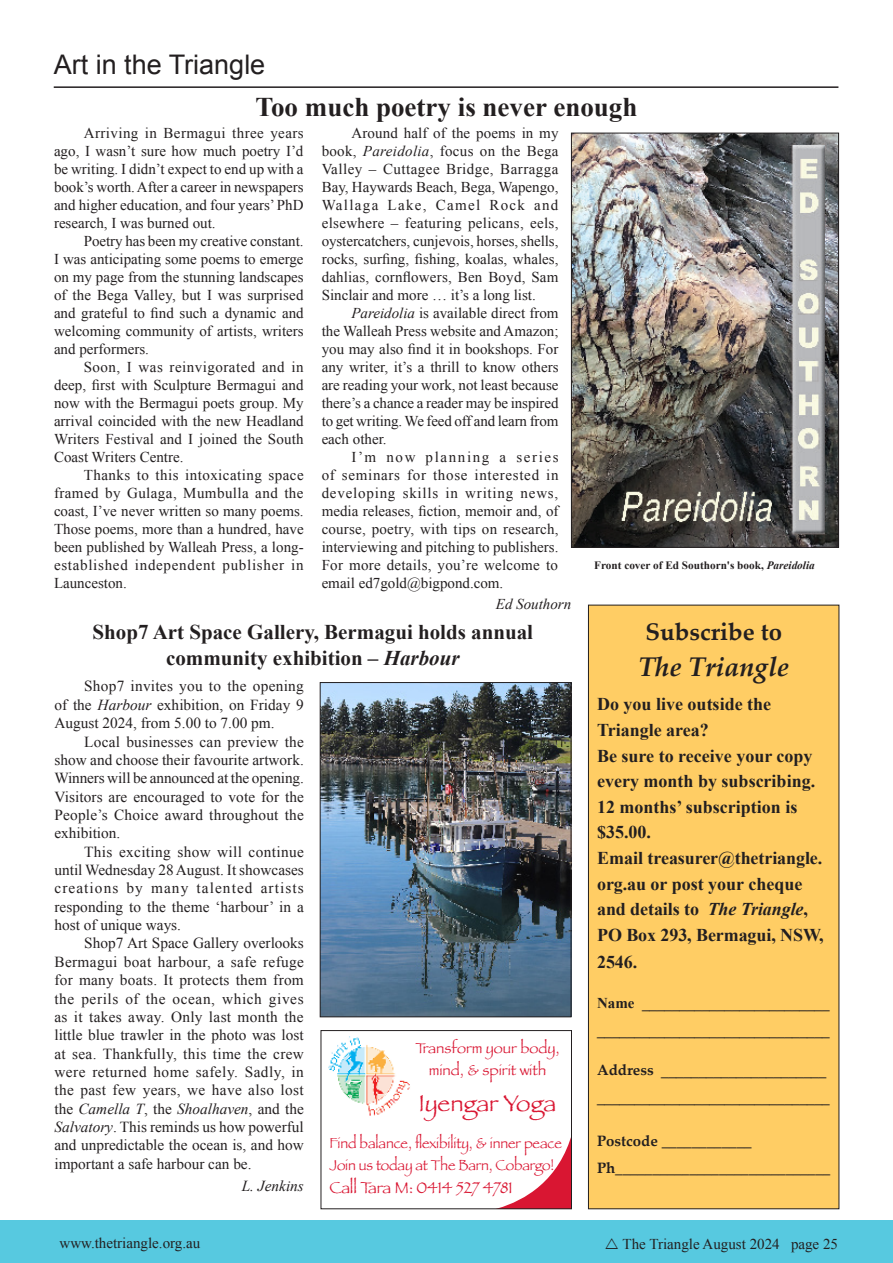
<style>
.page{position:relative;width:893px;height:1263px;background:#fff}
.page>*{position:absolute;margin:0;border:0;box-sizing:border-box;transform-origin:0 0}
.Headline_2{font:700 27px "Times New Roman";color:#231f20}
.PageTitle{font:27px "Arial";color:#231f20}
.t1{font:italic 700 27px "Palatino Linotype";color:#231f20}
.t2{font:24.15px "Papyrus";color:#d91632}
.t3{font:700 24px "Palatino Linotype";color:#231f20}
.Headline_3{font:700 21px/25.2px "Times New Roman";color:#231f20;text-align:center}
.t4{font:700 18px/25.8px "Times New Roman";color:#231f20}
.t5{font:16.65px "Papyrus";letter-spacing:-.01em;color:#d91632}
.Body_text{font:15.3px/18.3px "Times New Roman";color:#231f20;text-align:justify}
.author{font:italic 15.3px "Times New Roman";color:#231f20}
.t6{font:15.15px/21.6px "Papyrus";letter-spacing:-.005em;color:#d91632;scale:.93 1}
.t7{font:15.15px/21.6px "Papyrus";letter-spacing:-.005em;color:#d91632;text-align:center}
.Body_text-2{font:15px/18px "Times New Roman";color:#231f20;text-align:justify}
.t8{font:700 15px/27.2px "Times New Roman";color:#231f20}
.t9{font:700 15px/27.2px "Palatino Linotype";color:#231f20}
.author-2{font:italic 15px "Times New Roman";color:#231f20}
.t10{font:700 11.25px "Times New Roman";color:#231f20}
.s1{font-style:italic}
.s2{font-family:"Palatino Linotype"}
</style>
<div class="page">
<div style="left:0;top:1220px;width:893px;height:43px;background:#57c9e0"></div>
<div style="left:588px;top:605px;width:251px;height:604px;background:#ffcd64"></div>
<div style="left:588px;top:605px;width:251px;height:604px;border:1px solid #231f20"></div>
<img style="left:573px;top:135px;width:264px;height:410px">
<div style="left:571px;top:133px;width:268px;height:414px;border:1px solid #231f20"></div>
<img style="left:322px;top:684px;width:247px;height:331px">
<div style="left:320px;top:682px;width:251px;height:335px;border:1px solid #231f20"></div>
<hr style="left:54px;top:86px;width:784px;height:2px;background:#231f20">
<svg style="left:502px;top:1140px;width:68px;height:67px"></svg>
<img style="left:328px;top:1036px;width:82px;height:80px">
<div style="left:321px;top:1030px;width:251px;height:179px;border:1px solid #231f20"></div>
<p class="PageTitle" style="left:54px;top:46px;width:213px">Art in the Triangle</p>
<p class="Headline_2" style="left:256px;top:88px;width:383px">Too much poetry is never enough</p>
<p class="Body_text-2" style="left:54px;top:124px;width:251px;text-indent:30px">Arriving in Bermagui three years ago, I wasn’t sure how much poetry I’d be writing. I didn’t expect to end up with a book’s worth. After a career in newspapers and higher education, and four years’ PhD research, I was burned out.</p>
<p class="Body_text-2" style="left:54px;top:232px;width:251px;text-indent:30px">Poetry has been my creative constant.<br>I was anticipating some poems to emerge on my page from the stunning landscapes of the Bega Valley, but I was surprised and grateful to find such a dynamic and welcoming community of artists, writers and performers.</p>
<p class="Body_text-2" style="left:54px;top:358px;width:251px;text-indent:30px">Soon, I was reinvigorated and in deep, first with Sculpture Bermagui and now with the Bermagui poets group. My arrival coincided with the new Headland Writers Festival and I joined the South Coast Writers Centre.</p>
<p class="Body_text-2" style="left:54px;top:466px;width:251px;text-indent:30px">Thanks to this intoxicating space framed by Gulaga, Mumbulla and the coast, I’ve never written so many poems.<br>Those poems, more than a hundred, have been published by Walleah Press, a long&shy;established independent publisher in Launceston.</p>
<p class="Body_text-2" style="left:322px;top:124px;width:238px;text-indent:30px">Around half of the poems in my book, <span class="s1">Pareidolia</span>, focus on the Bega Valley – Cuttagee Bridge, Barragga Bay, Haywards Beach, Bega, Wapengo, Wallaga Lake, Camel Rock and elsewhere – featuring pelicans, eels, oystercatchers, cunjevois, horses, shells, rocks, surfing, fishing, koalas, whales, dahlias, cornflowers, Ben Boyd, Sam Sinclair and more … it’s a long list.</p>
<p class="Body_text-2" style="left:322px;top:304px;width:238px;text-indent:30px"><span class="s1">Pareidolia</span> is available direct from the Walleah Press website and Amazon; you may also find it in bookshops. For any writer, it’s a thrill to know others are reading your work, not least because there’s a chance a reader may be inspired to get writing. We feed off and learn from each other.</p>
<p class="Body_text-2" style="left:322px;top:448px;width:238px;text-indent:30px">I’m now planning a series of seminars for those interested in developing skills in writing news, media releases, fiction, memoir and, of course, poetry, with tips on research, interviewing and pitching to publishers.<br>For more details, you’re welcome to email ed7gold@bigpond.com.</p>
<p class="t10" style="left:594px;top:558px;width:222px">Front cover of Ed Southorn's book, <span class="s1">Pareidolia</span></p>
<p class="author-2" style="left:496px;top:594px;width:77px">Ed Southorn</p>
<p class="Headline_3" style="left:93px;top:619px;width:442px">Shop7 Art Space Gallery, Bermagui holds annual community exhibition – <span class="s1">Harbour</span></p>
<p class="Body_text" style="left:54px;top:677px;width:251px;text-indent:30px">Shop7 invites you to the opening of the <span class="s1">Harbour</span> exhibition, on Friday 9<br>August 2024, from 5.00 to 7.00 pm.</p>
<p class="Body_text" style="left:54px;top:732px;width:251px;text-indent:30px">Local businesses can preview the show and choose their favourite artwork.<br>Winners will be announced at the opening.<br>Visitors are encouraged to vote for the People’s Choice award throughout the exhibition.</p>
<p class="Body_text" style="left:54px;top:842px;width:251px;text-indent:30px">This exciting show will continue until Wednesday 28 August. It showcases creations by many talented artists responding to the theme ‘harbour’ in a host of unique ways.</p>
<p class="Body_text" style="left:54px;top:934px;width:251px;text-indent:30px">Shop7 Art Space Gallery overlooks Bermagui boat harbour, a safe refuge for many boats. It protects them from the perils of the ocean, which gives as it takes away. Only last month the little blue trawler in the photo was lost at sea. Thankfully, this time the crew were returned home safely. Sadly, in the past few years, we have also lost the <span class="s1">Camella T</span>, the <span class="s1">Shoalhaven</span>, and the <span class="s1">Salvatory</span>. This reminds us how powerful and unpredictable the ocean is, and how important a safe harbour can be.</p>
<p class="author" style="left:242px;top:1176px;width:64px">L. Jenkins</p>
<p class="t7" style="left:415px;top:1037px;width:146px">Transform your body, mind, &amp; spirit with</p>
<p class="t2" style="left:419px;top:1089px;width:139px">Iyengar Yoga</p>
<p class="t6" style="left:329px;top:1132px;width:251px">Find balance, flexibility, &amp; inner peace<br>Join us today at The Barn, Cobargo!</p>
<p class="t5" style="left:329px;top:1178px;width:185px">Call Tara M: 0414 527 4781</p>
<p class="t3" style="left:645px;top:615px;width:138px">Subscribe to</p>
<p class="t1" style="left:638px;top:648px;width:152px">The Triangle</p>
<p class="t4" style="left:597px;top:691px;width:228px">Do you live outside the<br>Triangle area?<br>Be sure to receive your copy every month by subscribing.<br>12 months’ subscription is $35.00.<br>Email treasurer@thetriangle. org.au or post your cheque and details to <span class="s1">The Triangle</span>,<br>PO Box 293, Bermagui, NSW,<br>2546.</p>
<p class="t8" style="left:597px;top:989px;width:234px">Name _________________________ _______________________________</p>
<p class="t8" style="left:597px;top:1056px;width:234px"><span class="s2">Address</span> ______________________ _______________________________</p>
<p class="t9" style="left:597px;top:1127px;width:235px">Postcode ____________<br>Ph_____________________________</p>
<p class="Body_text-2" style="left:60px;top:1233px;width:142px">www.thetriangle.org.au</p>
<p class="Body_text-2" style="left:623px;top:1234px;width:217px">The Triangle August 2024 page 25</p>
</div>
